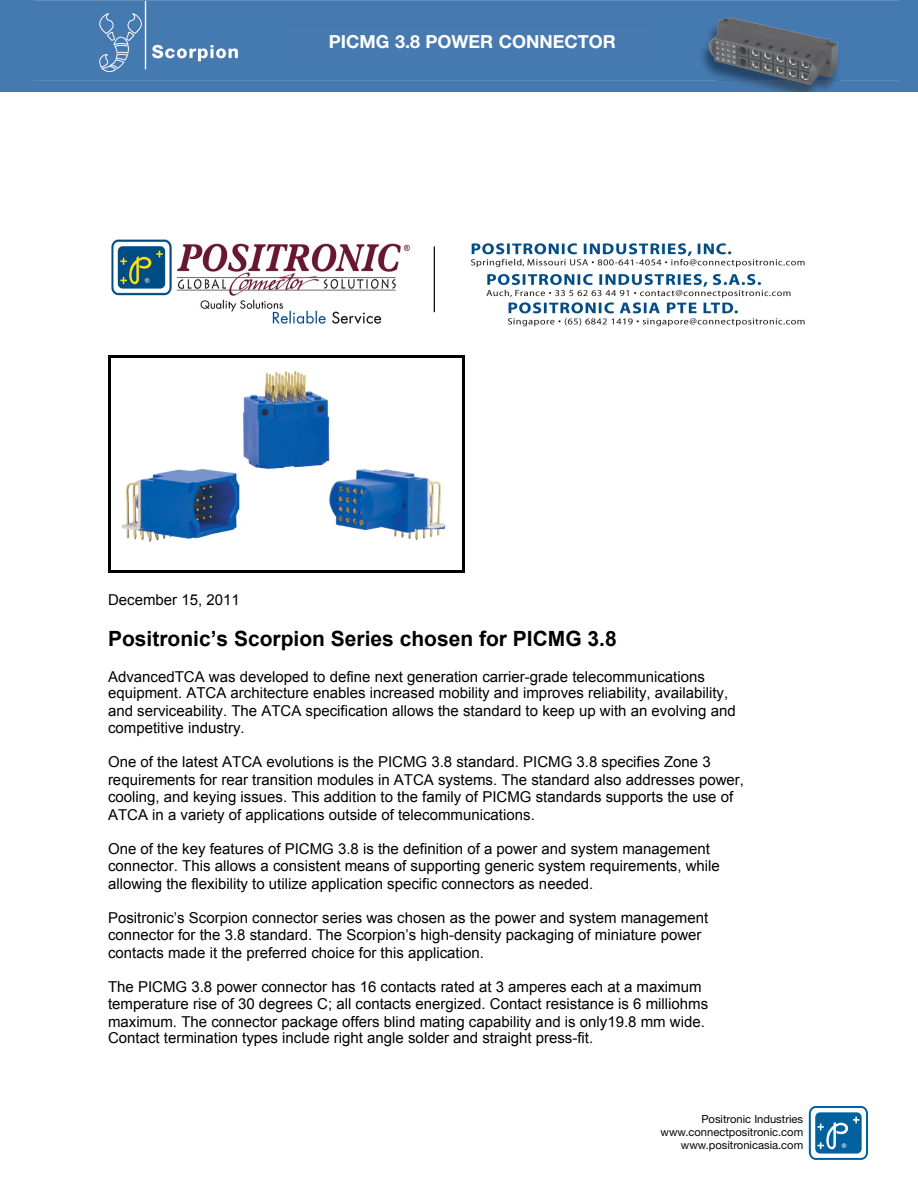
<style>
.page{position:relative;width:918px;height:1188px;background:#fff}
.page>*{position:absolute;margin:0;border:0;box-sizing:border-box;transform-origin:0 0}
.t1{font:700 21px "Arial";color:#000}
.t2{font:700 18px "Helvetica Neue";color:#fff}
.t3{font:15px/16.5px "Arial";color:#000}
.t4{font:11.25px/13.4px "Helvetica Neue LT Std";color:#050504;text-align:right}
</style>
<div class="page">
<img style="left:111px;top:239px;width:694px;height:88px">
<img style="left:122px;top:370px;width:324px;height:172px">
<hr style="left:111px;top:355px;width:351px;height:3px;background:#000">
<hr style="left:108px;top:358px;width:3px;height:212px;background:#000">
<hr style="left:462px;top:358px;width:3px;height:212px;background:#000">
<hr style="left:111px;top:570px;width:351px;height:3px;background:#000">
<div style="left:0;top:0;width:918px;height:92px;background:#457ab1"></div>
<img style="left:35px;top:0;width:864px;height:92px">
<svg style="left:809px;top:1106px;width:59px;height:54px"></svg>
<div style="left:811px;top:1108px;width:55px;height:50px;background:#fff;border-radius:5px"></div>
<div style="left:815px;top:1112px;width:47px;height:42px;background:#01619e;border-radius:5px"></div>
<svg style="left:818px;top:1117px;width:41px;height:33px"></svg>
<p class="t2" style="left:329px;top:30px;width:288px">PICMG 3.8 POWER CONNECTOR</p>
<p class="t3" style="left:108px;top:593px;width:133px">December 15, 2011</p>
<h1 class="t1" style="left:108px;top:631px;width:510px">Positronic’s Scorpion Series chosen for PICMG 3.8</h1>
<p class="t3" style="left:108px;top:670px;width:622px">AdvancedTCA was developed to define next generation carrier-grade telecommunications equipment. ATCA architecture enables increased mobility and improves reliability, availability,</p>
<p class="t3" style="left:108px;top:704px;width:629px">and serviceability. The ATCA specification allows the standard to keep up with an evolving and competitive industry.</p>
<p class="t3" style="left:108px;top:754px;width:638px;line-height:18px">One of the latest ATCA evolutions is the PICMG 3.8 standard. PICMG 3.8 specifies Zone 3 requirements for rear transition modules in ATCA systems. The standard also addresses power,</p>
<p class="t3" style="left:108px;top:789px;width:627px;line-height:18px">cooling, and keying issues. This addition to the family of PICMG standards supports the use of<br>ATCA in a variety of applications outside of telecommunications.</p>
<p class="t3" style="left:108px;top:842px;width:613px">One of the key features of PICMG 3.8 is the definition of a power and system management connector. This allows a consistent means of supporting generic system requirements, while</p>
<p class="t3" style="left:108px;top:877px;width:487px">allowing the flexibility to utilize application specific connectors as needed.</p>
<p class="t3" style="left:108px;top:911px;width:602px">Positronic’s Scorpion connector series was chosen as the power and system management connector for the 3.8 standard. The Scorpion’s high-density packaging of miniature power</p>
<p class="t3" style="left:108px;top:946px;width:378px">contacts made it the preferred choice for this application.</p>
<p class="t3" style="left:108px;top:980px;width:602px">The PICMG 3.8 power connector has 16 contacts rated at 3 amperes each at a maximum temperature rise of 30 degrees C; all contacts energized. Contact resistance is 6 milliohms</p>
<p class="t3" style="left:108px;top:1015px;width:598px">maximum. The connector package offers blind mating capability and is only19.8 mm wide.<br>Contact termination types include right angle solder and straight press-fit.</p>
<p class="t4" style="left:661px;top:1112px;width:144px">Positronic Industries www.connectpositronic.com www.positronicasia.com</p>
</div>
